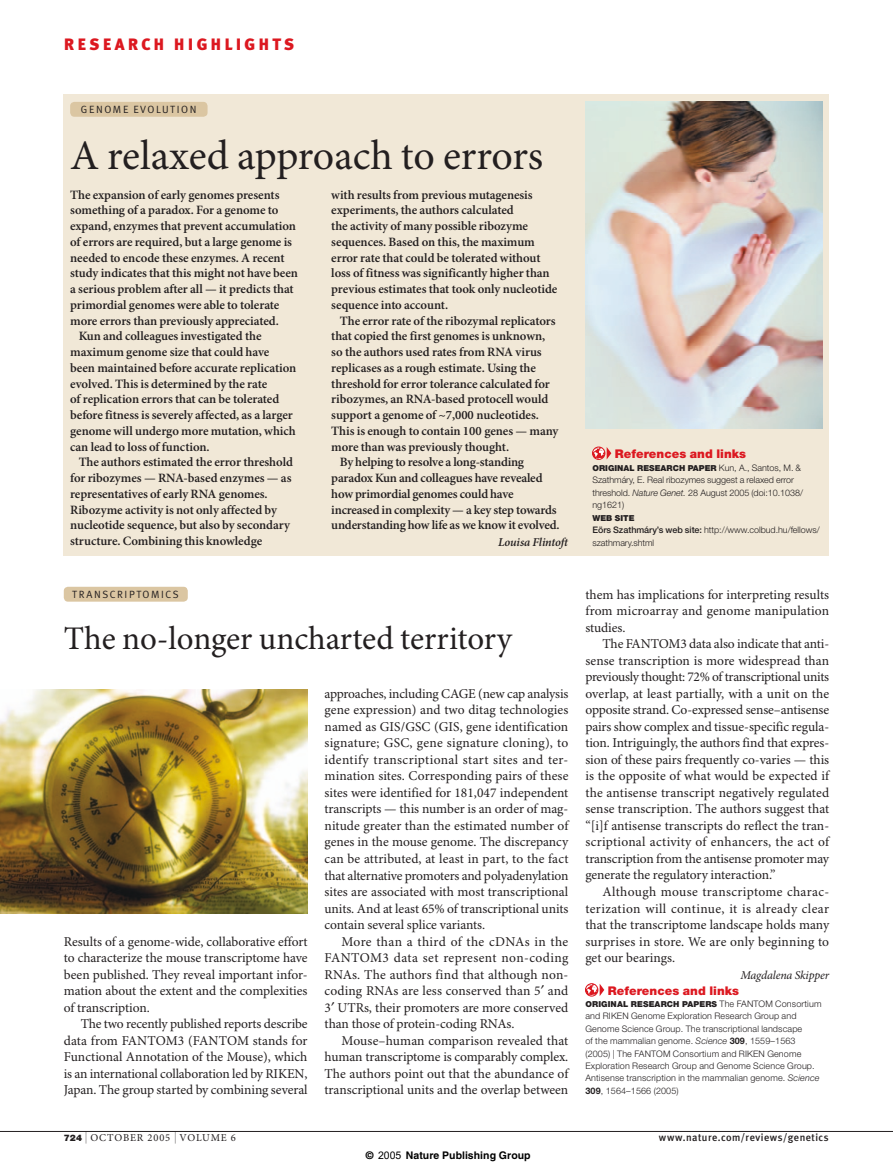
<style>
.page{position:relative;width:893px;height:1174px;background:#fff}
.page>*{position:absolute;margin:0;border:0;box-sizing:border-box;transform-origin:0 0}
.t1{font:42px "Minion Pro";letter-spacing:-.005em;color:#231f20}
.t2{font:33px "Minion Pro";color:#231f20}
.t3{font:900 16.5px "Meta Plus";letter-spacing:.19em;color:#dc1820}
.t4{font:13.5px/16.5px "Minion Pro";letter-spacing:-.005em;color:#231f20;text-align:justify}
.t5{font:600 12.75px/15.8px "Minion Pro";letter-spacing:-.005em;color:#231f20}
.t6{font:900 12px "Helvetica Neue";letter-spacing:.005em;color:#dc1820}
.t7{font:italic 12px "Minion Pro";letter-spacing:-.01em;color:#231f20}
.t8{font:italic 600 12px "Minion Pro";letter-spacing:-.01em;color:#231f20}
.t9{font:500 10.5px "Meta Plus";letter-spacing:.04em;color:#231f20}
.t10{font:10.5px "Meta Plus Normal";letter-spacing:.14em;color:#231f20}
.t11{font:700 10.5px "Helvetica";color:#000}
.t12{font:10.5px "Minion Pro";letter-spacing:.08em;color:#231f20}
.t13{font:300 9px/12.5px "Helvetica Neue";letter-spacing:.015em;color:#231f20}
.t14{font:300 9px/12.6px "Helvetica Neue";letter-spacing:-.005em;color:#231f20}
.t15{font:900 8.25px "Helvetica Neue";letter-spacing:.005em;color:#231f20}
.s1{font-weight:300;font-size:9px}
.s2{font-style:italic}
.s3{font-weight:500}
.s4{font-weight:700}
.s5{font-family:"Helvetica Neue";font-weight:900;font-size:9px}
.s6{font-family:"Helvetica Neue";font-weight:100;font-size:12px}
.s7{font-family:"Arial";font-weight:400}
</style>
<div class="page">
<div style="left:64px;top:94px;width:765px;height:461px;background:#f1e8d7"></div>
<img style="left:0;top:689px;width:308px;height:224px">
<hr style="left:0;top:1131px;width:893px;height:1px;background:#231f20">
<svg style="left:592px;top:447px;width:19px;height:12px"></svg>
<div style="left:70px;top:102px;width:138px;height:15px;background:#dbc6a2;border-radius:4px"></div>
<img style="left:586px;top:101px;width:236px;height:327px">
<svg style="left:585px;top:983px;width:19px;height:13px"></svg>
<div style="left:64px;top:587px;width:124px;height:14px;background:#dbc6a2;border-radius:4px"></div>
<p class="t3" style="left:64px;top:38px;width:232px">RESEARCH HIGHLIGHTS</p>
<p class="t10" style="left:81px;top:106px;width:117px">GENOME EVOLUTION</p>
<h1 class="t1" style="left:70px;top:138px;width:475px">A relaxed approach to errors</h1>
<p class="t5" style="left:70px;top:188px;width:211px">The expansion of early genomes presents</p>
<p class="t5" style="left:70px;top:203px;width:210px">something of a paradox. For a genome to</p>
<p class="t5" style="left:70px;top:219px;width:227px">expand, enzymes that prevent accumulation</p>
<p class="t5" style="left:70px;top:235px;width:223px">of errors are required, but a large genome is</p>
<p class="t5" style="left:70px;top:251px;width:216px">needed to encode these enzymes. A recent</p>
<p class="t5" style="left:70px;top:266px;width:229px">study indicates that this might not have been</p>
<p class="t5" style="left:70px;top:282px;width:225px">a serious problem after all — it predicts that</p>
<p class="t5" style="left:70px;top:298px;width:211px">primordial genomes were able to tolerate</p>
<p class="t5" style="left:70px;top:314px;width:210px">more errors than previously appreciated.</p>
<p class="t5" style="left:79px;top:329px;width:184px">Kun and colleagues investigated the</p>
<p class="t5" style="left:70px;top:345px;width:201px">maximum genome size that could have</p>
<p class="t5" style="left:70px;top:361px;width:228px">been maintained before accurate replication</p>
<p class="t5" style="left:70px;top:377px;width:199px">evolved. This is determined by the rate</p>
<p class="t5" style="left:70px;top:392px;width:211px">of replication errors that can be tolerated</p>
<p class="t5" style="left:70px;top:408px;width:224px">before fitness is severely affected, as a larger</p>
<p class="t5" style="left:70px;top:424px;width:227px">genome will undergo more mutation, which</p>
<p class="t5" style="left:70px;top:440px;width:141px">can lead to loss of function.</p>
<p class="t5" style="left:79px;top:455px;width:216px">The authors estimated the error threshold</p>
<p class="t5" style="left:70px;top:471px;width:223px">for ribozymes — RNA-based enzymes — as</p>
<p class="t5" style="left:70px;top:487px;width:199px">representatives of early RNA genomes.</p>
<p class="t5" style="left:70px;top:503px;width:208px">Ribozyme activity is not only affected by</p>
<p class="t5" style="left:70px;top:518px;width:221px">nucleotide sequence, but also by secondary</p>
<p class="t5" style="left:70px;top:534px;width:194px">structure. Combining this knowledge</p>
<p class="t5" style="left:331px;top:188px;width:228px">with results from previous mutagenesis experiments, the authors calculated<br>the activity of many possible ribozyme sequences. Based on this, the maximum error rate that could be tolerated without loss of fitness was significantly higher than previous estimates that took only nucleotide sequence into account.</p>
<p class="t5" style="left:340px;top:314px;width:217px">The error rate of the ribozymal replicators</p>
<p class="t5" style="left:331px;top:329px;width:215px">that copied the first genomes is unknown,</p>
<p class="t5" style="left:331px;top:345px;width:212px">so the authors used rates from RNA virus</p>
<p class="t5" style="left:331px;top:361px;width:206px">replicases as a rough estimate. Using the</p>
<p class="t5" style="left:331px;top:377px;width:220px">threshold for error tolerance calculated for</p>
<p class="t5" style="left:331px;top:392px;width:219px">ribozymes, an RNA-based protocell would</p>
<p class="t5" style="left:331px;top:408px;width:209px">support a genome of ~7,000 nucleotides.</p>
<p class="t5" style="left:331px;top:424px;width:229px">This is enough to contain 100 genes — many</p>
<p class="t5" style="left:331px;top:440px;width:179px">more than was previously thought.</p>
<p class="t5" style="left:340px;top:455px;width:186px">By helping to resolve a long-standing</p>
<p class="t5" style="left:331px;top:471px;width:213px">paradox Kun and colleagues have revealed</p>
<p class="t5" style="left:331px;top:487px;width:184px">how primordial genomes could have</p>
<p class="t5" style="left:331px;top:503px;width:227px">increased in complexity — a key step towards</p>
<p class="t5" style="left:331px;top:518px;width:230px">understanding how life as we know it evolved.</p>
<p class="t8" style="left:498px;top:537px;width:72px">Louisa Flintoft</p>
<p class="t6" style="left:615px;top:449px;width:133px">References and links</p>
<p class="t15" style="left:592px;top:465px;width:210px">ORIGINAL RESEARCH PAPER <span class="s1">Kun, A., Santos, M. &amp;</span></p>
<p class="t14" style="left:592px;top:474px;width:212px">Szathmáry, E. Real ribozymes suggest a relaxed error threshold. <span class="s2">Nature Genet.</span> 28 August 2005 (doi:10.1038/ ng1621)</p>
<p class="t15" style="left:592px;top:515px;width:44px">WEB SITE</p>
<p class="t14" style="left:592px;top:525px;width:229px"><span class="s3">Eörs Szathmáry’s web site:</span> http://www.colbud.hu/fellows/ szathmary.shtml</p>
<p class="t10" style="left:72px;top:590px;width:108px">TRANSCRIPTOMICS</p>
<h2 class="t2" style="left:64px;top:625px;width:450px">The no-longer uncharted territory</h2>
<p class="t4" style="left:64px;top:934px;width:245px">Results of a genome-wide, collaborative effort to characterize the mouse transcriptome have been published. They reveal important infor&shy;mation about the extent and the complexities of transcription.</p>
<p class="t4" style="left:64px;top:1016px;width:245px;text-indent:17px">The two recently published reports describe data from FANTOM3 (FANTOM stands for Functional Annotation of the Mouse), which is an international collaboration led by RIKEN, Japan. The group started by combining several</p>
<p class="t4" style="left:325px;top:686px;width:245px">approaches, including CAGE (new cap analysis gene expression) and two ditag technologies named as GIS/GSC (GIS, gene identification signature; GSC, gene signature cloning), to identify transcriptional start sites and ter&shy;mination sites. Corresponding pairs of these sites were identified for 181,047 independent transcripts — this number is an order of mag&shy;nitude greater than the estimated number of genes in the mouse genome. The discrepancy can be attributed, at least in part, to the fact that alternative promoters and polyadenylation sites are associated with most transcriptional units. And at least 65% of transcriptional units contain several splice variants.</p>
<p class="t4" style="left:325px;top:934px;width:245px;text-indent:17px">More than a third of the cDNAs in the FANTOM3 data set represent non-coding RNAs. The authors find that although non&shy;coding RNAs are less conserved than 5 and 3 UTRs, their promoters are more conserved than those of protein-coding RNAs.</p>
<p class="t4" style="left:325px;top:1033px;width:245px;text-indent:17px">Mouse–human comparison revealed that human transcriptome is comparably complex.<br>The authors point out that the abundance of transcriptional units and the overlap between</p>
<p class="t4" style="left:585px;top:587px;width:245px">them has implications for interpreting results from microarray and genome manipulation studies.</p>
<p class="t4" style="left:585px;top:637px;width:245px;text-indent:17px">The FANTOM3 data also indicate that anti&shy;sense transcription is more widespread than previously thought: 72% of transcriptional units overlap, at least partially, with a unit on the opposite strand. Co-expressed sense–antisense pairs show complex and tissue-specific regula&shy;tion. Intriguingly, the authors find that expres&shy;sion of these pairs frequently co-varies — this is the opposite of what would be expected if the antisense transcript negatively regulated sense transcription. The authors suggest that “[i]f antisense transcripts do reflect the tran&shy;scriptional activity of enhancers, the act of transcription from the antisense promoter may generate the regulatory interaction.”</p>
<p class="t4" style="left:585px;top:884px;width:245px;text-indent:17px">Although mouse transcriptome charac&shy;terization will continue, it is already clear that the transcriptome landscape holds many surprises in store. We are only beginning to get our bearings.</p>
<p class="t7" style="left:740px;top:970px;width:90px">Magdalena Skipper</p>
<p class="t6" style="left:608px;top:986px;width:133px">References and links</p>
<p class="t15" style="left:585px;top:1001px;width:238px">ORIGINAL RESEARCH PAPERS <span class="s1">The FANTOM Consortium</span></p>
<p class="t13" style="left:585px;top:1011px;width:236px">and RIKEN Genome Exploration Research Group and Genome Science Group. The transcriptional landscape<br>of the mammalian genome. <span class="s2">Science</span> <span class="s4">309</span>, 1559–1563 (2005) | The FANTOM Consortium and RIKEN Genome Exploration Research Group and Genome Science Group.<br>Antisense transcription in the mammalian genome. <span class="s2">Science </span><span class="s4">309</span>, 1564–1566 (2005)</p>
<p class="t12" style="left:64px;top:1133px;width:174px"><span class="s5">724</span> <span class="s6">|</span> OCTOBER 2005 <span class="s6">|</span> VOLUME 6</p>
<p class="t9" style="left:659px;top:1133px;width:171px">www.nature.com/reviews/genetics</p>
<p class="t11" style="left:366px;top:1148px;width:166px">© <span class="s7">2005</span> Nature Publishing Group</p>
</div>
